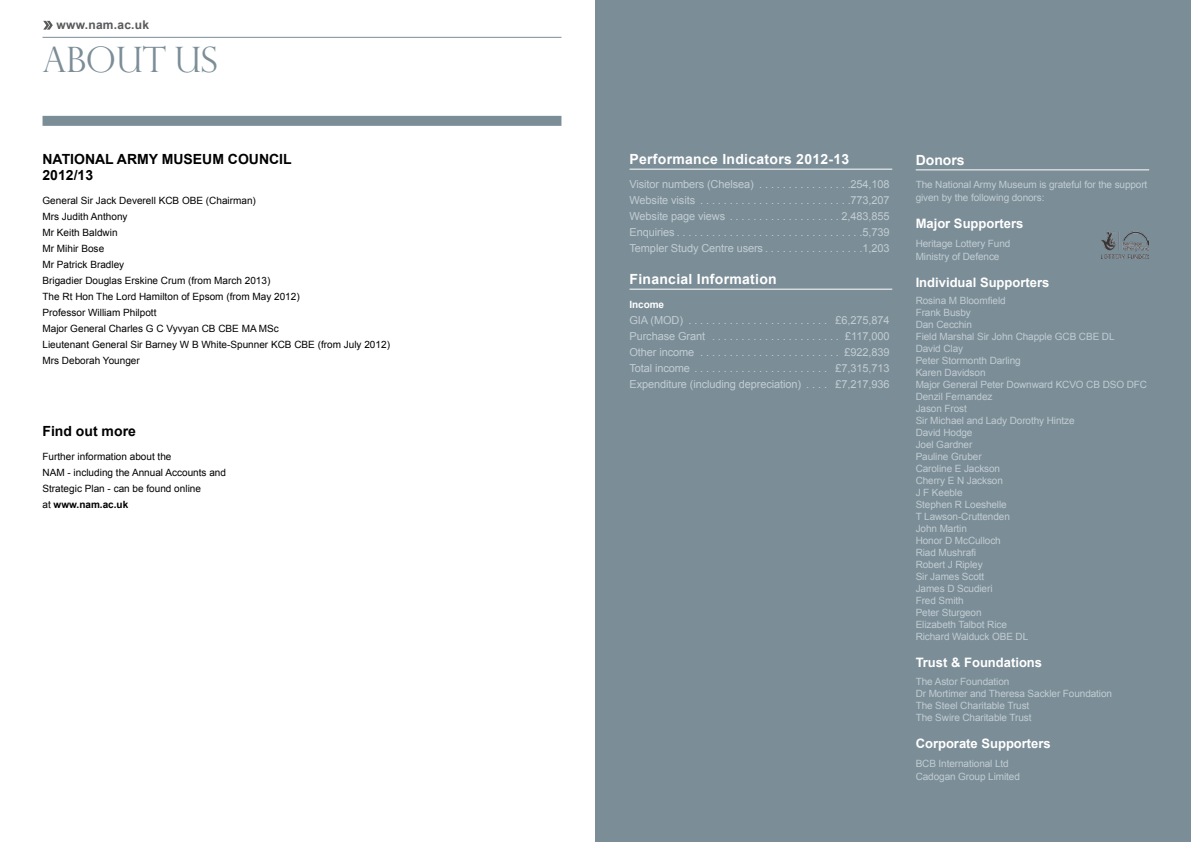
<style>
.page{position:relative;width:1191px;height:842px;background:#fff}
.page>*{position:absolute;margin:0;border:0;box-sizing:border-box;transform-origin:0 0}
.t1{font:300 35px "Perpetua Titling MT Std";letter-spacing:-.01em;color:#7b8d97}
.t2{font:700 14px "Arial";letter-spacing:.02em;color:#fff}
.t3{font:700 14px "Arial";color:#000}
.t4{font:700 13px "Arial";color:#fff}
.t5{font:700 12px "Arial";color:#58595b}
.t6{font:11px/16px "Arial";letter-spacing:-.01em;color:#c2cdd3;text-align:justify}
.t7{font:10px/12px "Arial";letter-spacing:-.01em;color:#c2cdd3}
.t8{font:10px/16px "Arial";color:#000}
.t9{font:700 10px "Arial";color:#fff}
.s1{font-weight:700}
</style>
<div class="page">
<div style="left:595px;top:0;width:596px;height:842px;background:#7b8d97"></div>
<hr style="left:915px;top:169px;width:234px;height:1px;background:#fff">
<img style="left:1101px;top:232px;width:47px;height:26px">
<svg style="left:43px;top:21px;width:10px;height:9px"></svg>
<hr style="left:43px;top:37px;width:518px;height:1px;background:#7b8d97">
<div style="left:43px;top:116px;width:518px;height:10px;background:#7b8d97"></div>
<hr style="left:629px;top:169px;width:263px;height:1px;background:#fff">
<hr style="left:629px;top:289px;width:263px;height:1px;background:#fff">
<p class="t5" style="left:57px;top:16px;width:94px">www.nam.ac.uk</p>
<h1 class="t1" style="left:43px;top:38px;width:177px">ABOUT US</h1>
<h2 class="t3" style="left:43px;top:150px;width:20px">NATIO</h2>
<h2 class="t3" style="left:85px;top:150px;width:44px">NAL ARMY</h2>
<h2 class="t3" style="left:162px;top:150px;width:12px">MUSEUM</h2>
<h2 class="t3" style="left:228px;top:150px;width:58px">COUNCIL</h2>
<h2 class="t3" style="left:43px;top:166px;width:52px">2012/13</h2>
<p class="t8" style="left:43px;top:192px;width:349px">General Sir Jack Deverell KCB OBE (Chairman)<br>Mrs Judith Anthony<br>Mr Keith Baldwin<br>Mr Mihir Bose<br>Mr Patrick Bradley<br>Brigadier Douglas Erskine Crum (from March 2013)<br>The Rt Hon The Lord Hamilton of Epsom (from May 2012)<br>Professor William Philpott<br>Major General Charles G C Vyvyan CB CBE MA MSc<br>Lieutenant General Sir Barney W B White-Spunner KCB CBE (from July 2012)<br>Mrs Deborah Younger</p>
<h2 class="t3" style="left:43px;top:422px;width:95px">Find out more</h2>
<p class="t8" style="left:43px;top:448px;width:185px">Further information about the<br>NAM - including the Annual Accounts and<br>Strategic Plan - can be found online<br>at <span class="s1">www.nam.ac.uk</span></p>
<h2 class="t2" style="left:629px;top:150px;width:221px">Performance Indicators 2012-13</h2>
<p class="t6" style="left:629px;top:176px;width:262px">Visitor numbers (Chelsea) . . . . . . . . . . . . . . . 254,108<br>Website visits . . . . . . . . . . . . . . . . . . . . . . . . . 773,207<br>Website page views . . . . . . . . . . . . . . . . . . 2,483,855<br>Enquiries . . . . . . . . . . . . . . . . . . . . . . . . . . . . . . . 5,739<br>Templer Study Centre users . . . . . . . . . . . . . . . . 1,203</p>
<h2 class="t2" style="left:629px;top:270px;width:149px">Financial Information</h2>
<p class="t9" style="left:629px;top:298px;width:36px">Income</p>
<p class="t6" style="left:629px;top:312px;width:262px">GIA (MOD) . . . . . . . . . . . . . . . . . . . . . . . . £6,275,874<br>Purchase Grant . . . . . . . . . . . . . . . . . . . . . . £117,000<br>Other income . . . . . . . . . . . . . . . . . . . . . . . £922,839<br>Total income . . . . . . . . . . . . . . . . . . . . . . . £7,315,713<br>Expenditure (including depreciation) . . . . £7,217,936</p>
<h2 class="t2" style="left:915px;top:150px;width:50px">Donors</h2>
<p class="t7" style="left:915px;top:178px;width:233px;line-height:13px">The National Army Museum is grateful for the support given by the following donors:</p>
<h3 class="t4" style="left:915px;top:215px;width:109px">Major Supporters</h3>
<p class="t7" style="left:915px;top:237px;width:96px;line-height:13px">Heritage Lottery Fund<br>Ministry of Defence</p>
<h3 class="t4" style="left:915px;top:273px;width:135px">Individual Supporters</h3>
<p class="t7" style="left:915px;top:295px;width:233px">Rosina M Bloomfield<br>Frank Busby<br>Dan Cecchin<br>Field Marshal Sir John Chapple GCB CBE DL<br>David Clay<br>Peter Stormonth Darling<br>Karen Davidson<br>Major General Peter Downward KCVO CB DSO DFC<br>Denzil Fernandez<br>Jason Frost<br>Sir Michael and Lady Dorothy Hintze<br>David Hodge<br>Joel Gardner<br>Pauline Gruber<br>Caroline E Jackson<br>Cherry E N Jackson<br>J F Keeble<br>Stephen R Loeshelle<br>T Lawson-Cruttenden<br>John Martin<br>Honor D McCulloch<br>Riad Mushrafi<br>Robert J Ripley<br>Sir James Scott<br>James D Scudieri<br>Fred Smith<br>Peter Sturgeon<br>Elizabeth Talbot Rice<br>Richard Walduck OBE DL</p>
<h3 class="t4" style="left:915px;top:654px;width:128px">Trust &amp; Foundations</h3>
<p class="t7" style="left:915px;top:675px;width:198px">The Astor Foundation<br>Dr Mortimer and Theresa Sackler Foundation<br>The Steel Charitable Trust<br>The Swire Charitable Trust</p>
<h3 class="t4" style="left:915px;top:735px;width:137px">Corporate Supporters</h3>
<p class="t7" style="left:915px;top:757px;width:106px;line-height:13px">BCB International Ltd<br>Cadogan Group Limited</p>
</div>
